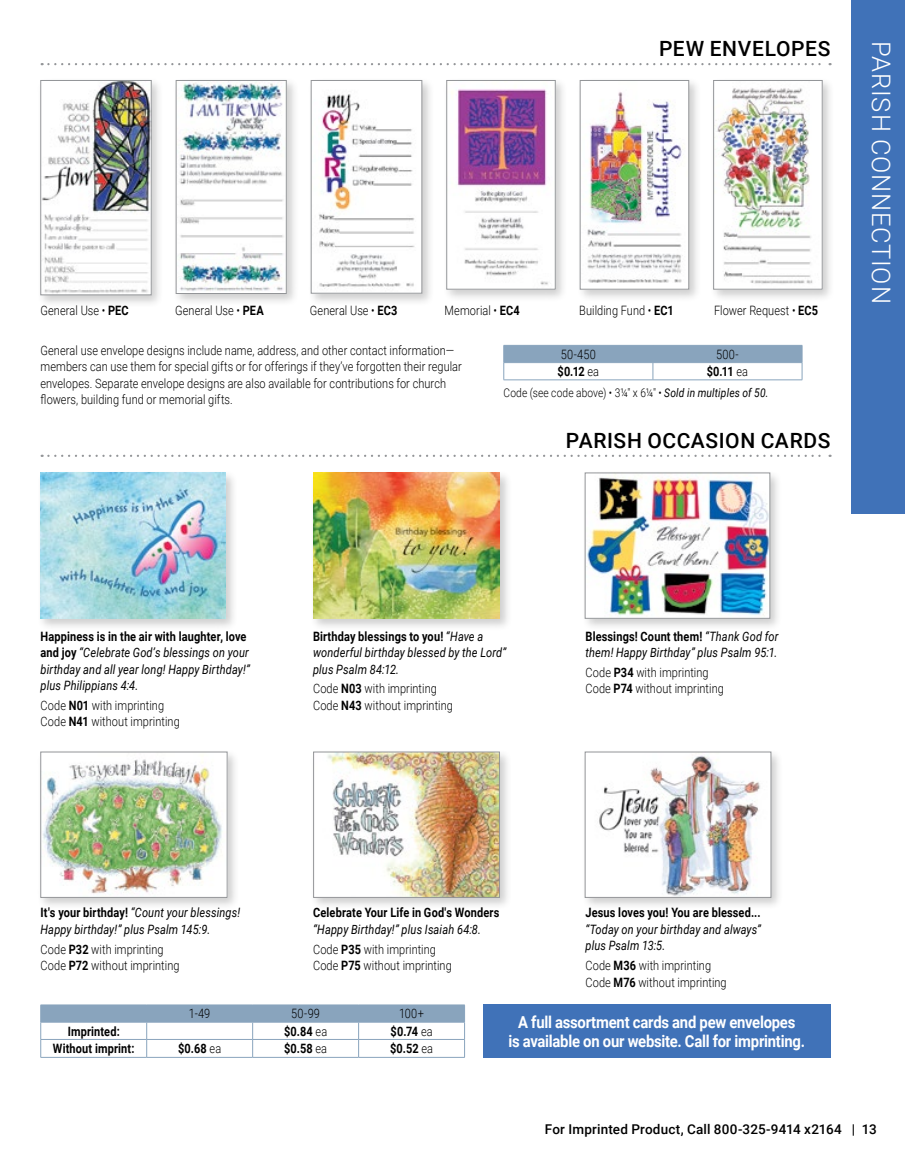
<style>
.page{position:relative;width:905px;height:1175px;background:#fff}
.page>*{position:absolute;margin:0;border:0;box-sizing:border-box;transform-origin:0 0}
.t1{font:300 25.5px "Roboto";letter-spacing:.03em;color:#fff}
.t2{font:500 21px "Roboto";letter-spacing:.025em;color:#000}
.t3{font:700 16.5px/19.5px "Roboto";letter-spacing:-.015em;color:#fff;text-align:center;scale:.9 1}
.t4{font:500 13.5px "Roboto";letter-spacing:.015em;color:#000}
.t5{font:300 12.9px/16.5px "Roboto";letter-spacing:.01em;color:#000;scale:.85 1}
.t6{font:italic 12.9px/16.5px "Roboto";letter-spacing:.015em;color:#000;scale:.85 1}
.t7{font:700 12.9px "Roboto";letter-spacing:.015em;color:#000;scale:.85 1}
.t8{font:300 12px "Roboto";letter-spacing:.015em;color:#000;scale:.85 1}
.s1{font-weight:700}
.s2{font-weight:300}
.s3{font-weight:400;font-style:italic}
.s4{font-weight:700;font-style:normal}
.s5{font-weight:300;font-style:normal}
</style>
<div class="page">
<div style="left:576px;top:76px;width:125px;height:226px;background:#000;opacity:.2"></div>
<img style="left:582px;top:82px;width:105px;height:205px">
<div style="left:580px;top:80px;width:109px;height:209px;border:1px solid #939598"></div>
<div style="left:442px;top:76px;width:126px;height:226px;background:#000;opacity:.2"></div>
<img style="left:448px;top:82px;width:105px;height:205px">
<div style="left:446px;top:80px;width:109px;height:209px;border:1px solid #939598"></div>
<div style="left:307px;top:76px;width:127px;height:230px;background:#000;opacity:.2"></div>
<img style="left:313px;top:82px;width:107px;height:209px">
<div style="left:311px;top:80px;width:111px;height:213px;border:1px solid #939598"></div>
<div style="left:172px;top:76px;width:127px;height:230px;background:#000;opacity:.2"></div>
<img style="left:178px;top:82px;width:106px;height:210px">
<div style="left:176px;top:80px;width:110px;height:214px;border:1px solid #939598"></div>
<div style="left:37px;top:76px;width:127px;height:231px;background:#000;opacity:.2"></div>
<img style="left:42px;top:82px;width:107px;height:211px">
<div style="left:40px;top:80px;width:111px;height:215px;border:1px solid #939598"></div>
<div style="left:709px;top:76px;width:125px;height:226px;background:#000;opacity:.2"></div>
<img style="left:715px;top:82px;width:105px;height:205px">
<div style="left:713px;top:80px;width:109px;height:209px;border:1px solid #939598"></div>
<svg style="left:42px;top:63px;width:788px;height:2px"></svg>
<svg style="left:42px;top:454px;width:788px;height:3px"></svg>
<svg style="left:503px;top:345px;width:299px;height:35px"></svg>
<hr style="left:503px;top:362px;width:150px;height:1px;background:#89a4bd">
<hr style="left:653px;top:362px;width:149px;height:1px;background:#89a4bd">
<hr style="left:40px;top:1057px;width:107px;height:1px;background:#89a4bd">
<hr style="left:147px;top:1057px;width:106px;height:1px;background:#89a4bd">
<hr style="left:253px;top:1057px;width:105px;height:1px;background:#89a4bd">
<hr style="left:358px;top:1057px;width:107px;height:1px;background:#89a4bd">
<hr style="left:40px;top:1004px;width:107px;height:1px;background:#89a4bd">
<hr style="left:147px;top:1004px;width:106px;height:1px;background:#89a4bd">
<hr style="left:253px;top:1004px;width:105px;height:1px;background:#89a4bd">
<hr style="left:358px;top:1004px;width:107px;height:1px;background:#89a4bd">
<svg style="left:40px;top:1005px;width:425px;height:52px"></svg>
<hr style="left:40px;top:1022px;width:107px;height:1px;background:#89a4bd">
<hr style="left:147px;top:1022px;width:106px;height:1px;background:#89a4bd">
<hr style="left:253px;top:1022px;width:105px;height:1px;background:#89a4bd">
<hr style="left:358px;top:1022px;width:107px;height:1px;background:#89a4bd">
<div style="left:483px;top:1004px;width:347px;height:53px;background:#4072b8"></div>
<div style="left:309px;top:469px;width:203px;height:162px;background:#000;opacity:.2"></div>
<img style="left:313px;top:472px;width:187px;height:146px">
<div style="left:37px;top:469px;width:202px;height:162px;background:#000;opacity:.2"></div>
<img style="left:40px;top:472px;width:186px;height:146px">
<div style="left:581px;top:469px;width:201px;height:162px;background:#000;opacity:.2"></div>
<img style="left:587px;top:474px;width:181px;height:142px">
<div style="left:585px;top:472px;width:185px;height:146px;border:1px solid #939598"></div>
<div style="left:581px;top:748px;width:202px;height:162px;background:#000;opacity:.2"></div>
<img style="left:587px;top:753px;width:182px;height:142px">
<div style="left:585px;top:751px;width:186px;height:146px;border:1px solid #939598"></div>
<div style="left:309px;top:748px;width:203px;height:162px;background:#000;opacity:.2"></div>
<img style="left:315px;top:753px;width:182px;height:142px">
<div style="left:313px;top:751px;width:186px;height:146px;border:1px solid #939598"></div>
<div style="left:37px;top:748px;width:203px;height:162px;background:#000;opacity:.2"></div>
<img style="left:42px;top:753px;width:183px;height:142px">
<div style="left:40px;top:751px;width:187px;height:146px;border:1px solid #939598"></div>
<div style="left:851px;top:0;width:53px;height:513px;background:#4072b8"></div>
<h2 class="t2" style="left:659px;top:34px;width:173px">PEW ENVELOPES</h2>
<p class="t5" style="left:40px;top:302px;width:105px">General Use • <span class="s1">PEC</span></p>
<p class="t5" style="left:175px;top:302px;width:106px">General Use • <span class="s1">PEA</span></p>
<p class="t5" style="left:310px;top:302px;width:105px">General Use • <span class="s1">EC3</span></p>
<p class="t5" style="left:444px;top:302px;width:90px">Memorial • <span class="s1">EC4</span></p>
<p class="t5" style="left:579px;top:302px;width:113px">Building Fund • <span class="s1">EC1</span></p>
<p class="t5" style="left:714px;top:302px;width:124px">Flower Request • <span class="s1">EC5</span></p>
<p class="t5" style="left:40px;top:341px;width:497px">General use envelope designs include name, address, and other contact information— members can use them for special gifts or for offerings if they’ve forgotten their regular envelopes. Separate envelope designs are also available for contributions for church flowers, building fund or memorial gifts.</p>
<p class="t5" style="left:560px;top:345px;width:43px">50-450</p>
<p class="t5" style="left:716px;top:345px;width:28px">500-</p>
<p class="t7" style="left:557px;top:362px;width:50px">$0.12 <span class="s2">ea</span></p>
<p class="t7" style="left:706px;top:362px;width:50px">$0.11 <span class="s2">ea</span></p>
<p class="t8" style="left:503px;top:384px;width:313px">Code (see code above) • 3¼" x 6¼" • <span class="s3">Sold in multiples of 50.</span></p>
<h2 class="t2" style="left:566px;top:426px;width:266px">PARISH OCCASION CARDS</h2>
<h1 class="t1" style="left:899px;top:41px;width:264px;rotate:90deg">PARISH CONNECTION</h1>
<p class="t6" style="left:40px;top:627px;width:248px"><span class="s4">Happiness is in the air with laughter, love and joy</span> “Celebrate God’s blessings on your birthday and all year long! Happy Birthday!” plus Philippians 4:4.</p>
<p class="t5" style="left:40px;top:696px;width:165px">Code <span class="s1">N01</span> with imprinting<br>Code <span class="s1">N41</span> without imprinting</p>
<p class="t6" style="left:313px;top:627px;width:229px"><span class="s4">Birthday blessings to you!</span> “Have a wonderful birthday blessed by the Lord” plus Psalm 84:12.</p>
<p class="t5" style="left:313px;top:680px;width:166px">Code <span class="s1">N03</span> with imprinting<br>Code <span class="s1">N43</span> without imprinting</p>
<p class="t6" style="left:40px;top:904px;width:236px"><span class="s4">It's your birthday!</span> “Count your blessings!<br>Happy birthday!” plus Psalm 145:9.</p>
<p class="t5" style="left:40px;top:940px;width:165px">Code <span class="s1">P32</span> with imprinting<br>Code <span class="s1">P72</span> without imprinting</p>
<p class="t7" style="left:313px;top:903px;width:221px">Celebrate Your Life in God's Wonders</p>
<p class="t6" style="left:313px;top:919px;width:199px;line-height:19.8px">“Happy Birthday!” plus Isaiah 64:8.<br><span class="s5">Code</span> <span class="s4">P35</span> <span class="s5">with imprinting</span></p>
<p class="t5" style="left:313px;top:956px;width:165px">Code <span class="s1">P75</span> without imprinting</p>
<p class="t6" style="left:585px;top:627px;width:228px"><span class="s4">Blessings! Count them!</span> “Thank God for them! Happy Birthday” plus Psalm 95:1.</p>
<p class="t5" style="left:585px;top:663px;width:164px">Code <span class="s1">P34</span> with imprinting<br>Code <span class="s1">P74</span> without imprinting</p>
<p class="t7" style="left:585px;top:903px;width:207px">Jesus loves you! You are blessed...</p>
<p class="t6" style="left:585px;top:920px;width:208px">“Today on your birthday and always” plus Psalm 13:5.</p>
<p class="t5" style="left:585px;top:956px;width:168px">Code <span class="s1">M36</span> with imprinting<br>Code <span class="s1">M76</span> without imprinting</p>
<p class="t5" style="left:189px;top:1005px;width:27px">1-49</p>
<p class="t5" style="left:291px;top:1005px;width:35px">50-99</p>
<p class="t5" style="left:399px;top:1005px;width:30px">100+</p>
<p class="t7" style="left:68px;top:1022px;width:63px">Imprinted:</p>
<p class="t7" style="left:284px;top:1022px;width:52px">$0.84 <span class="s2">ea</span></p>
<p class="t7" style="left:390px;top:1022px;width:51px">$0.74 <span class="s2">ea</span></p>
<p class="t7" style="left:53px;top:1039px;width:98px">Without imprint:</p>
<p class="t7" style="left:178px;top:1039px;width:52px">$0.68 <span class="s2">ea</span></p>
<p class="t7" style="left:284px;top:1039px;width:52px">$0.58 <span class="s2">ea</span></p>
<p class="t7" style="left:390px;top:1039px;width:52px">$0.52 <span class="s2">ea</span></p>
<p class="t3" style="left:508px;top:1011px;width:331px">A full assortment cards and pew envelopes<br>is available on our website. Call for imprinting.</p>
<p class="t4" style="left:545px;top:1119px;width:333px">For Imprinted Product, Call 800-325-9414 x2164 | 13</p>
</div>
